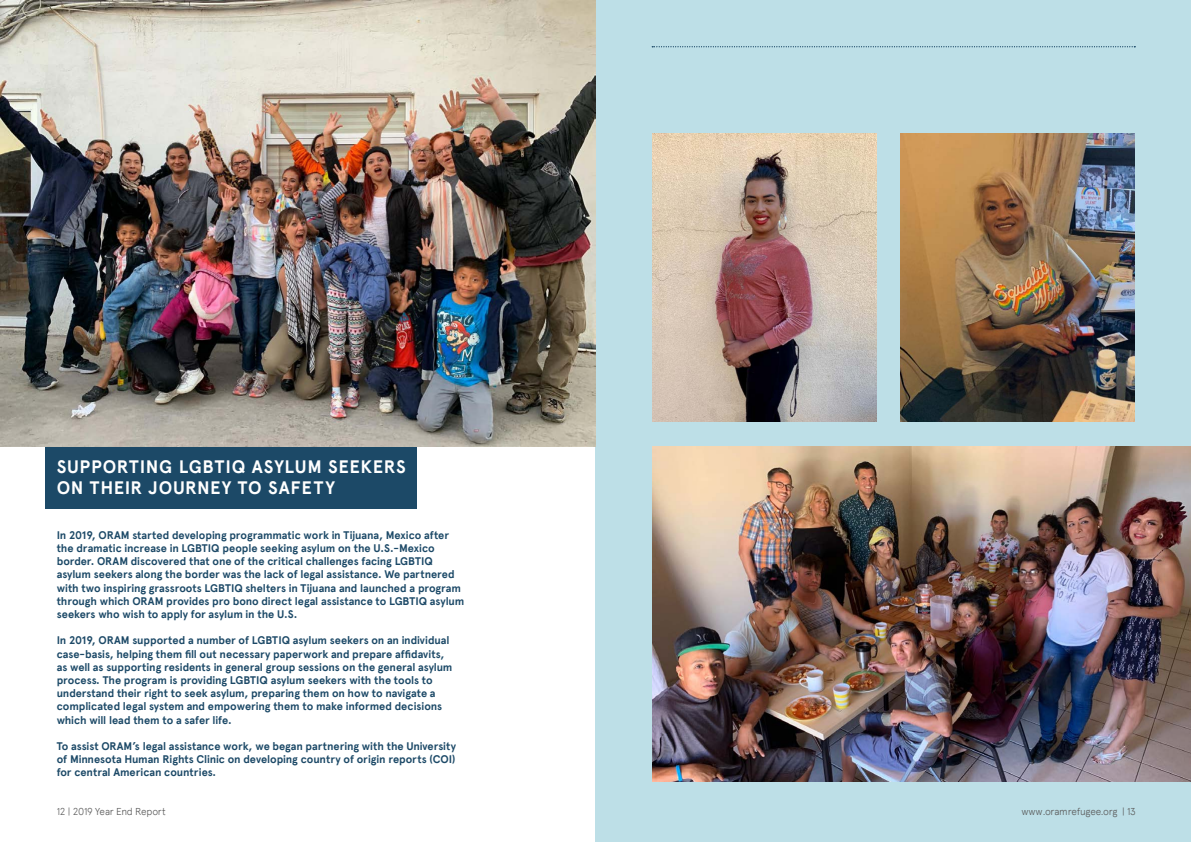
<style>
.page{position:relative;width:1191px;height:842px;background:#fff}
.page>*{position:absolute;margin:0;border:0;box-sizing:border-box;transform-origin:0 0}
.t1{font:700 18px/21.6px "Apercu Pro";letter-spacing:.04em;color:#fff}
.t2{font:700 11px/13.2px "Apercu Pro";letter-spacing:-.005em;color:#1c4967}
.t3{font:300 10px "Apercu Pro";letter-spacing:-.02em;color:#595959}
</style>
<div class="page">
<div style="left:595px;top:0;width:596px;height:842px;background:#bddfe7"></div>
<img style="left:0;top:0;width:595px;height:446px">
<img style="left:652px;top:447px;width:539px;height:334px">
<img style="left:652px;top:133px;width:224px;height:288px">
<img style="left:900px;top:133px;width:234px;height:288px">
<div style="left:45px;top:447px;width:372px;height:61px;background:#1c4967"></div>
<svg style="left:652px;top:46px;width:483px;height:1px"></svg>
<h1 class="t1" style="left:57px;top:455px;width:351px">SUPPORTING LGBTIQ ASYLUM SEEKERS<br>ON THEIR JOURNEY TO SAFETY</h1>
<p class="t2" style="left:57px;top:528px;width:409px">In 2019, ORAM started developing programmatic work in Tijuana, Mexico after the dramatic increase in LGBTIQ people seeking asylum on the U.S.-Mexico border. ORAM discovered that one of the critical challenges facing LGBTIQ asylum seekers along the border was the lack of legal assistance. We partnered with two inspiring grassroots LGBTIQ shelters in Tijuana and launched a program through which ORAM provides pro bono direct legal assistance to LGBTIQ asylum seekers who wish to apply for asylum in the U.S.</p>
<p class="t2" style="left:57px;top:634px;width:397px">In 2019, ORAM supported a number of LGBTIQ asylum seekers on an individual case-basis, helping them fill out necessary paperwork and prepare affidavits, as well as supporting residents in general group sessions on the general asylum process. The program is providing LGBTIQ asylum seekers with the tools to understand their right to seek asylum, preparing them on how to navigate a complicated legal system and empowering them to make informed decisions which will lead them to a safer life.</p>
<p class="t2" style="left:57px;top:739px;width:401px;text-align:justify">To assist ORAM’s legal assistance work, we began partnering with the University of Minnesota Human Rights Clinic on developing country of origin reports (COI) for central American countries.</p>
<p class="t3" style="left:57px;top:804px;width:111px">12 | 2019 Year End Report</p>
<p class="t3" style="left:1021px;top:804px;width:116px">www.oramrefugee.org | 13</p>
</div>
